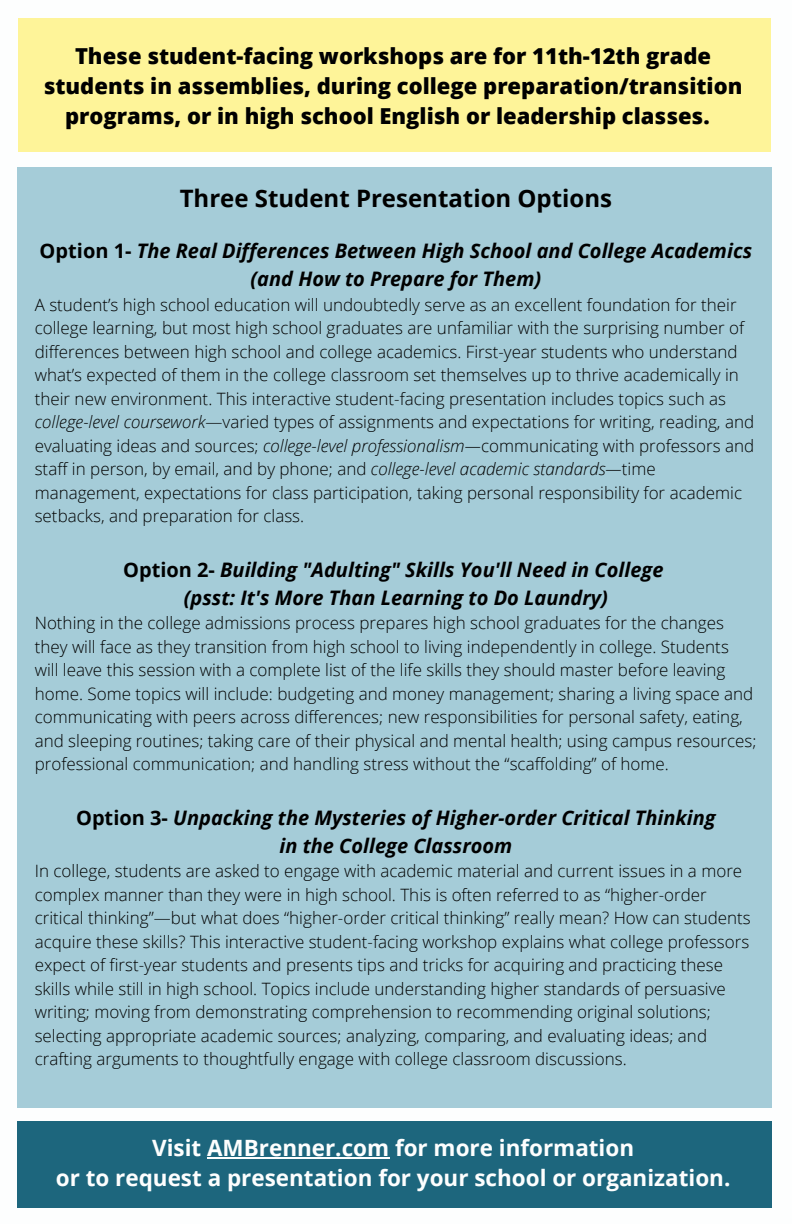
<style>
.page{position:relative;width:792px;height:1224px;background:#fff}
.page>*{position:absolute;margin:0;border:0;box-sizing:border-box;transform-origin:0 0}
.t1{font:700 24px "Open Sans";color:#000}
.t2{font:700 22.4px "Open Sans";color:#fdfefe}
.t3{font:800 22px/30px "Open Sans";color:#000;text-align:center}
.t4{font:italic 700 20px/27.8px "Open Sans";color:#000;text-align:center}
.t5{font:300 17px/23.4px "Open Sans";color:#000}
.s1{font-style:normal}
.s2{font-style:italic}
</style>
<div class="page">
<div style="left:18px;top:19px;width:753px;height:133px;background:#fef499"></div>
<div style="left:17px;top:167px;width:755px;height:941px;background:#a5ccd8"></div>
<div style="left:17px;top:1121px;width:755px;height:87px;background:#1d667d"></div>
<hr style="left:207px;top:1157px;width:182px;height:2px;background:#fdfefe">
<p class="t3" style="left:44px;top:41px;width:700px">These student-facing workshops are for 11th-12th grade students in assemblies, during college preparation/transition programs, or in high school English or leadership classes.</p>
<p class="t1" style="left:180px;top:181px;width:434px">Three Student Presentation Options</p>
<p class="t4" style="left:40px;top:237px;width:714px"><span class="s1">Option 1-</span> The Real Differences Between High School and College Academics (and How to Prepare for Them)</p>
<p class="t5" style="left:35px;top:292px;width:721px">A student’s high school education will undoubtedly serve as an excellent foundation for their college learning, but most high school graduates are unfamiliar with the surprising number of differences between high school and college academics. First-year students who understand what’s expected of them in the college classroom set themselves up to thrive academically in their new environment. This interactive student-facing presentation includes topics such as <span class="s2">college-level coursework</span>—varied types of assignments and expectations for writing, reading, and evaluating ideas and sources; <span class="s2">college-level professionalism—</span>communicating with professors and staff in person, by email, and by phone; and <span class="s2">college-level academic standards—</span>time management, expectations for class participation, taking personal responsibility for academic setbacks, and preparation for class.</p>
<p class="t4" style="left:123px;top:555px;width:542px"><span class="s1">Option 2-</span> Building "Adulting" Skills You'll Need in College</p>
<p class="t4" style="left:184px;top:583px;width:426px">(psst: It's More Than Learning to Do Laundry)</p>
<p class="t5" style="left:35px;top:611px;width:723px">Nothing in the college admissions process prepares high school graduates for the changes they will face as they transition from high school to living independently in college. Students will leave this session with a complete list of the life skills they should master before leaving home. Some topics will include: budgeting and money management; sharing a living space and communicating with peers across differences; new responsibilities for personal safety, eating, and sleeping routines; taking care of their physical and mental health; using campus resources; professional communication; and handling stress without the “scaffolding” of home.</p>
<p class="t4" style="left:76px;top:803px;width:641px"><span class="s1">Option 3-</span> Unpacking the Mysteries of Higher-order Critical Thinking</p>
<p class="t4" style="left:279px;top:831px;width:234px">in the College Classroom</p>
<p class="t5" style="left:35px;top:859px;width:718px">In college, students are asked to engage with academic material and current issues in a more complex manner than they were in high school. This is often referred to as “higher-order critical thinking”—but what does “higher-order critical thinking” really mean? How can students acquire these skills? This interactive student-facing workshop explains what college professors expect of first-year students and presents tips and tricks for acquiring and practicing these skills while still in high school. Topics include understanding higher standards of persuasive writing; moving from demonstrating comprehension to recommending original solutions; selecting appropriate academic sources; analyzing, comparing, and evaluating ideas; and crafting arguments to thoughtfully engage with college classroom discussions.</p>
<p class="t2" style="left:152px;top:1132px;width:484px">Visit AMBrenner.com for more information</p>
<p class="t2" style="left:56px;top:1162px;width:676px">or to request a presentation for your school or organization.</p>
</div>
